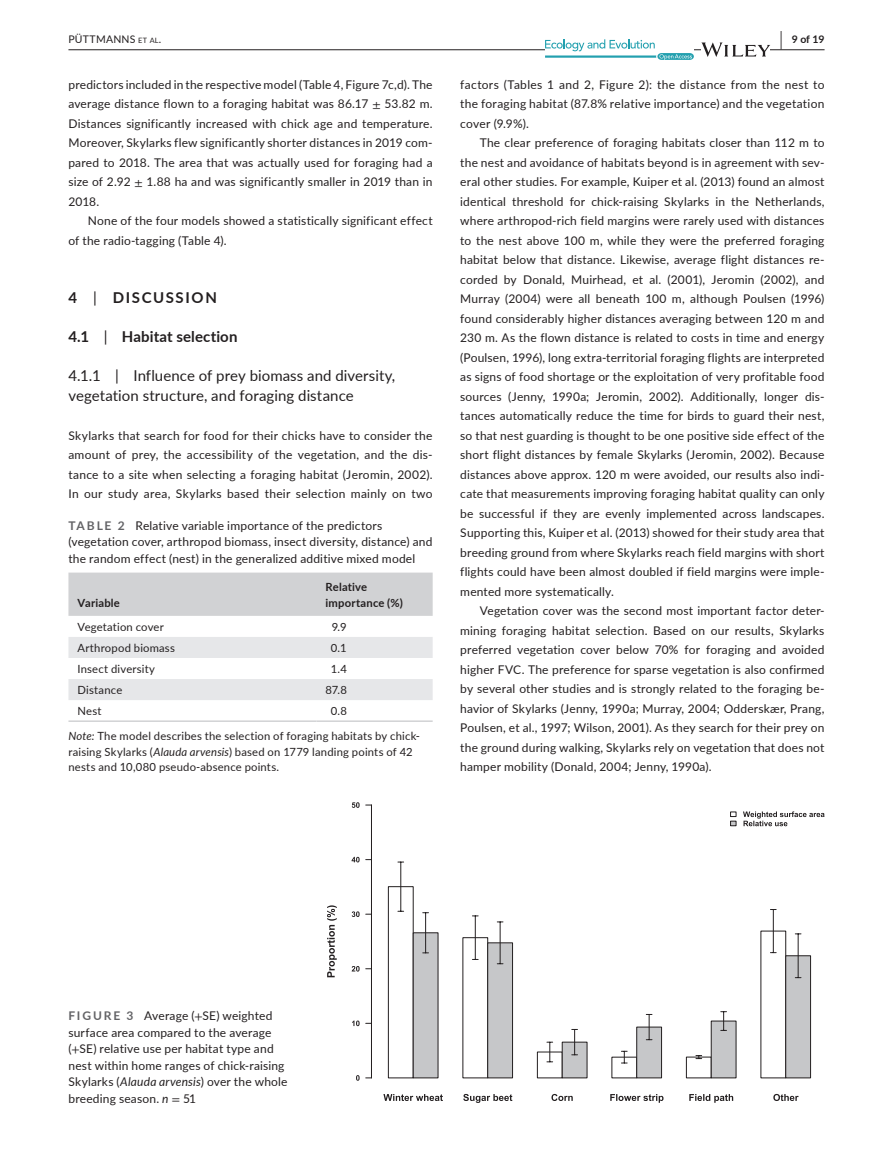
<style>
.page{position:relative;width:893px;height:1174px;background:#fff}
.page>*{position:absolute;margin:0;border:0;box-sizing:border-box;transform-origin:0 0}
.t1{font:15px/19.5px "Lato";letter-spacing:.005em;color:#231f20}
.t2{font:700 15px "Lato";letter-spacing:.01em;color:#231f20}
.t3{font:700 15px "Lato";letter-spacing:.11em;color:#231f20}
.t4{font:12px/19.5px "Lato";letter-spacing:.015em;color:#231f20;text-align:justify}
.t5{font:11.25px/15.8px "Lato";letter-spacing:.02em;color:#231f20}
.t6{font:700 11.25px/15.8px "Lato";letter-spacing:.02em;color:#231f20}
.t7{font:10.5px "Lato";letter-spacing:.02em;color:#231f20}
.t8{font:700 10.5px "Lato";color:#231f20}
.s1{font-style:inherit}
.s2{font-size:7.35px}
.s3{font-size:19.5px}
.s4{font-family:"STIX"}
.s5{font-weight:400}
.s6{font-weight:700;color:#636366}
.s7{font-style:italic}
</style>
<div class="page">
<hr style="left:68px;top:49px;width:756px;height:1px;background:#231f20">
<svg style="left:545px;top:39px;width:149px;height:21px"></svg>
<svg style="left:701px;top:42px;width:69px;height:15px"></svg>
<div style="left:68px;top:572px;width:365px;height:44px;background:#d1d2d4"></div>
<svg style="left:68px;top:637px;width:365px;height:63px"></svg>
<hr style="left:68px;top:720px;width:248px;height:2px;background:#d1d2d4">
<hr style="left:316px;top:720px;width:117px;height:2px;background:#d1d2d4">
<div style="left:388px;top:886px;width:25px;height:192px;background:#fff;border:1px solid #231f20"></div>
<div style="left:413px;top:932px;width:25px;height:146px;background:#c6c7c9;border:1px solid #231f20"></div>
<div style="left:487px;top:942px;width:26px;height:136px;background:#c6c7c9;border:1px solid #231f20"></div>
<div style="left:537px;top:1051px;width:25px;height:27px;background:#fff;border:1px solid #231f20"></div>
<div style="left:562px;top:1041px;width:25px;height:37px;background:#c6c7c9;border:1px solid #231f20"></div>
<div style="left:636px;top:1026px;width:26px;height:52px;background:#c6c7c9;border:1px solid #231f20"></div>
<div style="left:711px;top:1020px;width:25px;height:58px;background:#c6c7c9;border:1px solid #231f20"></div>
<div style="left:785px;top:955px;width:26px;height:123px;background:#c6c7c9;border:1px solid #231f20"></div>
<svg style="left:327px;top:905px;width:10px;height:72px"></svg>
<hr style="left:371px;top:805px;width:1px;height:272px;background:#231f20">
<svg style="left:356px;top:1075px;width:4px;height:5px"></svg>
<svg style="left:352px;top:1020px;width:8px;height:6px"></svg>
<svg style="left:352px;top:966px;width:8px;height:5px"></svg>
<svg style="left:352px;top:911px;width:8px;height:6px"></svg>
<svg style="left:352px;top:857px;width:8px;height:5px"></svg>
<svg style="left:352px;top:802px;width:8px;height:6px"></svg>
<svg style="left:383px;top:1094px;width:60px;height:7px"></svg>
<svg style="left:463px;top:1094px;width:49px;height:8px"></svg>
<svg style="left:551px;top:1094px;width:22px;height:7px"></svg>
<svg style="left:610px;top:1094px;width:53px;height:8px"></svg>
<svg style="left:689px;top:1094px;width:44px;height:8px"></svg>
<svg style="left:773px;top:1094px;width:26px;height:7px"></svg>
<svg style="left:730px;top:811px;width:6px;height:15px"></svg>
<svg style="left:743px;top:811px;width:81px;height:15px"></svg>
<hr style="left:798px;top:934px;width:1px;height:43px;background:#231f20">
<hr style="left:773px;top:909px;width:1px;height:43px;background:#231f20">
<svg style="left:721px;top:1011px;width:5px;height:20px"></svg>
<svg style="left:696px;top:1055px;width:6px;height:4px"></svg>
<svg style="left:646px;top:1014px;width:6px;height:26px"></svg>
<svg style="left:621px;top:1051px;width:6px;height:12px"></svg>
<svg style="left:572px;top:1029px;width:5px;height:26px"></svg>
<svg style="left:547px;top:1041px;width:6px;height:21px"></svg>
<hr style="left:500px;top:922px;width:1px;height:41px;background:#231f20">
<hr style="left:475px;top:916px;width:1px;height:43px;background:#231f20">
<hr style="left:425px;top:912px;width:1px;height:41px;background:#231f20">
<hr style="left:400px;top:862px;width:1px;height:49px;background:#231f20">
<p class="t7" style="left:68px;top:31px;width:94px">P<span class="s1">Ü</span>TTMANNS <span class="s2">et al</span>.</p>
<p class="t8" style="left:780px;top:31px;width:46px"><span class="s3">|</span> 9 of 19</p>
<p class="t4" style="left:68px;top:74px;width:366px">predictors included in the respective model (Table 4, Figure 7c,d). The average distance flown to a foraging habitat was 86.17 <span class="s4">±</span> 53.82 m.<br>Distances significantly increased with chick age and temperature.<br>Moreover, Skylarks flew significantly shorter distances in 2019 com&shy;pared to 2018. The area that was actually used for foraging had a size of 2.92 <span class="s4">±</span> 1.88 ha and was significantly smaller in 2019 than in 2018.</p>
<p class="t4" style="left:68px;top:210px;width:366px;text-indent:19px">None of the four models showed a statistically significant effect of the radio-tagging (Table 4).</p>
<p class="t4" style="left:460px;top:74px;width:366px">factors (Tables 1 and 2, Figure 2): the distance from the nest to the foraging habitat (87.8% relative importance) and the vegetation cover (9.9%).</p>
<p class="t4" style="left:460px;top:132px;width:366px;text-indent:20px">The clear preference of foraging habitats closer than 112 m to the nest and avoidance of habitats beyond is in agreement with sev&shy;eral other studies. For example, Kuiper et al. (2013) found an almost identical threshold for chick-raising Skylarks in the Netherlands, where arthropod-rich field margins were rarely used with distances to the nest above 100 m, while they were the preferred foraging habitat below that distance. Likewise, average flight distances re&shy;corded by Donald, Muirhead, et al. (2001), Jeromin (2002), and Murray (2004) were all beneath 100 m, although Poulsen (1996) found considerably higher distances averaging between 120 m and 230 m. As the flown distance is related to costs in time and energy (Poulsen, 1996), long extra-territorial foraging flights are interpreted as signs of food shortage or the exploitation of very profitable food sources (Jenny, 1990a; Jeromin, 2002). Additionally, longer dis&shy;tances automatically reduce the time for birds to guard their nest, so that nest guarding is thought to be one positive side effect of the short flight distances by female Skylarks (Jeromin, 2002). Because distances above approx. 120 m were avoided, our results also indi&shy;cate that measurements improving foraging habitat quality can only be successful if they are evenly implemented across landscapes.<br>Supporting this, Kuiper et al. (2013) showed for their study area that breeding ground from where Skylarks reach field margins with short flights could have been almost doubled if field margins were imple&shy;mented more systematically.</p>
<p class="t4" style="left:460px;top:600px;width:366px;text-indent:20px">Vegetation cover was the second most important factor deter&shy;mining foraging habitat selection. Based on our results, Skylarks preferred vegetation cover below 70% for foraging and avoided higher FVC. The preference for sparse vegetation is also confirmed by several other studies and is strongly related to the foraging be&shy;havior of Skylarks (Jenny, 1990a; Murray, 2004; Odderskær, Prang, Poulsen, et al., 1997; Wilson, 2001). As they search for their prey on the ground during walking, Skylarks rely on vegetation that does not hamper mobility (Donald, 2004; Jenny, 1990a).</p>
<p class="t3" style="left:68px;top:287px;width:150px">4 <span class="s5">|</span> DISCUSSION</p>
<p class="t2" style="left:68px;top:326px;width:171px">4.1 <span class="s5">|</span> Habitat selection</p>
<p class="t1" style="left:68px;top:365px;width:328px">4.1.1 | Influence of prey biomass and diversity, vegetation structure, and foraging distance</p>
<p class="t4" style="left:68px;top:425px;width:366px">Skylarks that search for food for their chicks have to consider the amount of prey, the accessibility of the vegetation, and the dis&shy;tance to a site when selecting a foraging habitat (Jeromin, 2002).<br>In our study area, Skylarks based their selection mainly on two</p>
<p class="t4" style="left:68px;top:517px;width:366px;line-height:16.5px;text-align:left"><span class="s6">TABLE 2</span> Relative variable importance of the predictors (vegetation cover, arthropod biomass, insect diversity, distance) and the random effect (nest) in the generalized additive mixed model</p>
<p class="t6" style="left:77px;top:594px;width:44px">Variable</p>
<p class="t6" style="left:325px;top:578px;width:79px">Relative importance (%)</p>
<p class="t5" style="left:77px;top:618px;width:88px">Vegetation cover</p>
<p class="t5" style="left:332px;top:618px;width:16px">9.9</p>
<p class="t5" style="left:77px;top:639px;width:99px">Arthropod biomass</p>
<p class="t5" style="left:331px;top:639px;width:17px">0.1</p>
<p class="t5" style="left:77px;top:660px;width:79px">Insect diversity</p>
<p class="t5" style="left:331px;top:660px;width:17px">1.4</p>
<p class="t5" style="left:77px;top:681px;width:46px">Distance</p>
<p class="t5" style="left:325px;top:681px;width:23px">87.8</p>
<p class="t5" style="left:77px;top:702px;width:26px">Nest</p>
<p class="t5" style="left:331px;top:702px;width:18px">0.8</p>
<p class="t5" style="left:68px;top:727px;width:353px"><span class="s7">Note:</span> The model describes the selection of foraging habitats by chick&shy;raising Skylarks (<span class="s7">Alauda arvensis</span>) based on 1779 landing points of 42 nests and 10,080 pseudo-absence points.</p>
<p class="t4" style="left:68px;top:1007px;width:221px;line-height:16.5px;text-align:left"><span class="s6">FIGURE 3</span> Average (<span class="s4">+</span>SE) weighted surface area compared to the average (<span class="s4">+</span>SE) relative use per habitat type and nest within home ranges of chick-raising Skylarks (<span class="s7">Alauda arvensis</span>) over the whole breeding season. <span class="s7">n</span> <span class="s4">=</span> 51</p>
</div>
